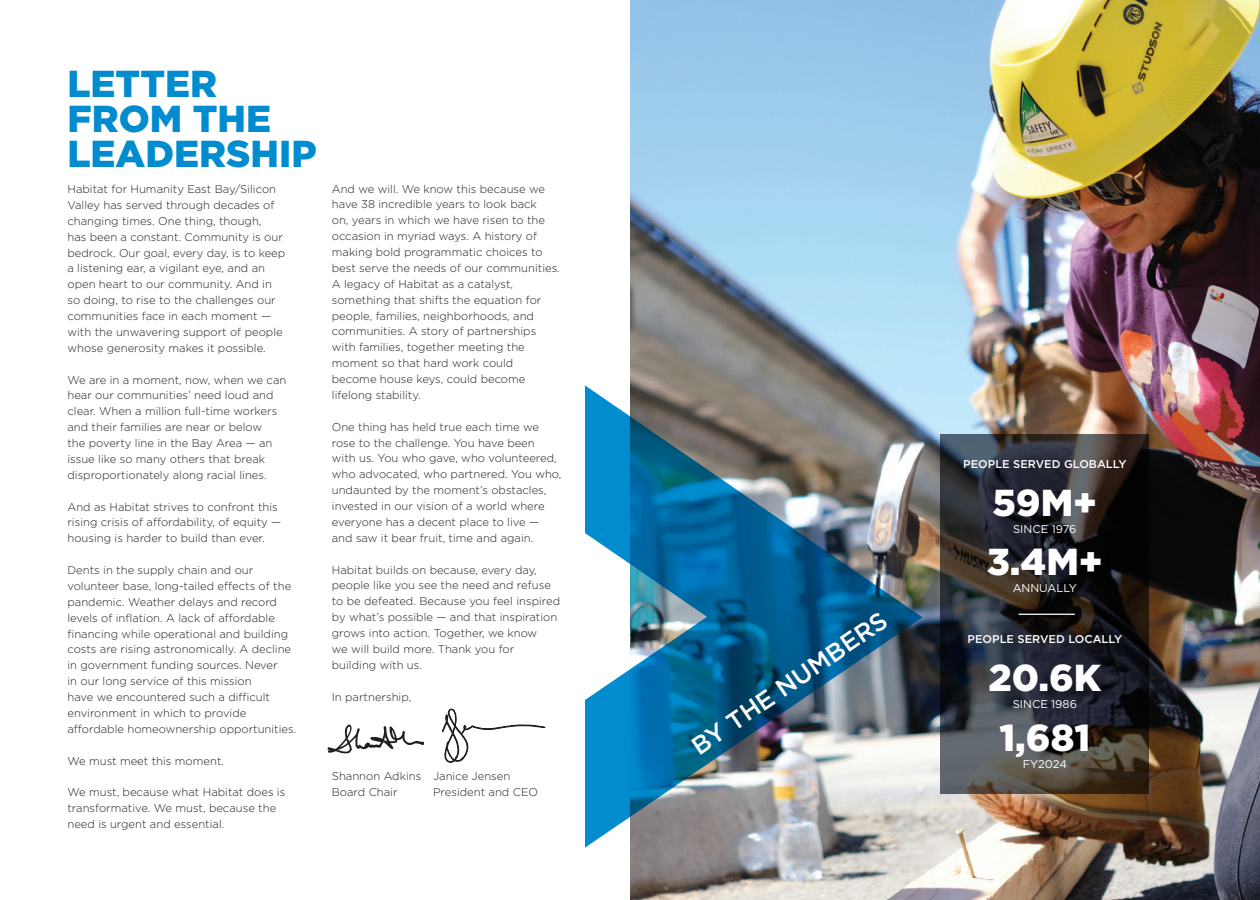
<style>
.page{position:relative;width:1260px;height:900px;background:#fff}
.page>*{position:absolute;margin:0;border:0;box-sizing:border-box;transform-origin:0 0}
.t1{font:900 37.5px/35px "Gotham";color:#008ccf}
.t2{font:900 37.5px "Gotham";color:#fff}
.t3{font:500 25px "Gotham";color:#fff}
.t4{font:300 11.25px/15.9px "Gotham";color:#231f20}
.identifiers{font:500 11.25px "Gotham";color:#fff}
.t5{font:11.25px "Gotham";color:#fff}
</style>
<div class="page">
<img style="left:630px;top:0;width:630px;height:900px">
<img style="left:585px;top:385px;width:337px;height:463px">
<svg style="left:442px;top:709px;width:104px;height:54px"></svg>
<svg style="left:328px;top:725px;width:96px;height:28px"></svg>
<svg style="left:941px;top:434px;width:208px;height:360px;background:#2c2d30"></svg>
<hr style="left:1019px;top:614px;width:56px;height:1px;background:#fff">
<p class="t1" style="left:67px;top:66px;width:151px">LETTER</p>
<p class="t1" style="left:67px;top:101px;width:251px">FROM THE<br>LEADERSHIP</p>
<p class="t4" style="left:67px;top:181px;width:219px">Habitat for Humanity East Bay/Silicon Valley has served through decades of changing times. One thing, though,<br>has been a constant. Community is our bedrock. Our goal, every day, is to keep a listening ear, a vigilant eye, and an open heart to our community. And in so doing, to rise to the challenges our communities face in each moment — with the unwavering support of people whose generosity makes it possible.</p>
<p class="t4" style="left:67px;top:371px;width:220px">We are in a moment, now, when we can hear our communities’ need loud and clear. When a million full-time workers and their families are near or below<br>the poverty line in the Bay Area — an issue like so many others that break disproportionately along racial lines.</p>
<p class="t4" style="left:67px;top:498px;width:215px">And as Habitat strives to confront this rising crisis of affordability, of equity — housing is harder to build than ever.</p>
<p class="t4" style="left:67px;top:562px;width:230px">Dents in the supply chain and our volunteer base, long-tailed effects of the pandemic. Weather delays and record levels of inflation. A lack of affordable financing while operational and building costs are rising astronomically. A decline in government funding sources. Never<br>in our long service of this mission<br>have we encountered such a difficult environment in which to provide affordable homeownership opportunities.</p>
<p class="t4" style="left:67px;top:752px;width:158px">We must meet this moment.</p>
<p class="t4" style="left:67px;top:784px;width:219px">We must, because what Habitat does is transformative. We must, because the need is urgent and essential.</p>
<p class="t4" style="left:332px;top:180px;width:230px">And we will. We know this because we have 38 incredible years to look back<br>on, years in which we have risen to the occasion in myriad ways. A history of making bold programmatic choices to best serve the needs of our communities.<br>A legacy of Habitat as a catalyst, something that shifts the equation for people, families, neighborhoods, and communities. A story of partnerships with families, together meeting the moment so that hard work could become house keys, could become lifelong stability.</p>
<p class="t4" style="left:332px;top:419px;width:231px">One thing has held true each time we rose to the challenge. You have been<br>with us. You who gave, who volunteered, who advocated, who partnered. You who, undaunted by the moment’s obstacles, invested in our vision of a world where everyone has a decent place to live — and saw it bear fruit, time and again.</p>
<p class="t4" style="left:332px;top:561px;width:230px">Habitat builds on because, every day, people like you see the need and refuse to be defeated. Because you feel inspired by what’s possible — and that inspiration grows into action. Together, we know<br>we will build more. Thank you for building with us.</p>
<p class="t4" style="left:332px;top:688px;width:81px">In partnership,</p>
<p class="t4" style="left:332px;top:768px;width:180px">Shannon Adkins Janice Jensen<br>Board Chair</p>
<p class="t4" style="left:433px;top:784px;width:107px">President and CEO</p>
<p class="t3" style="left:684px;top:734px;width:233px;rotate:-34deg">BY THE NUMBERS</p>
<p class="identifiers" style="left:963px;top:456px;width:165px">PEOPLE SERVED GLOBALLY</p>
<p class="t2" style="left:992px;top:477px;width:106px">59M+</p>
<p class="t5" style="left:1013px;top:522px;width:65px">SINCE 1976</p>
<p class="t2" style="left:987px;top:536px;width:118px">3.4M+</p>
<p class="t5" style="left:1013px;top:581px;width:66px">ANNUALLY</p>
<p class="identifiers" style="left:968px;top:631px;width:156px">PEOPLE SERVED LOCALLY</p>
<p class="t2" style="left:988px;top:652px;width:114px">20.6K</p>
<p class="t5" style="left:1013px;top:697px;width:66px">SINCE 1986</p>
<p class="t2" style="left:999px;top:712px;width:92px">1,681</p>
<p class="t5" style="left:1023px;top:756px;width:46px">FY2024</p>
</div>
